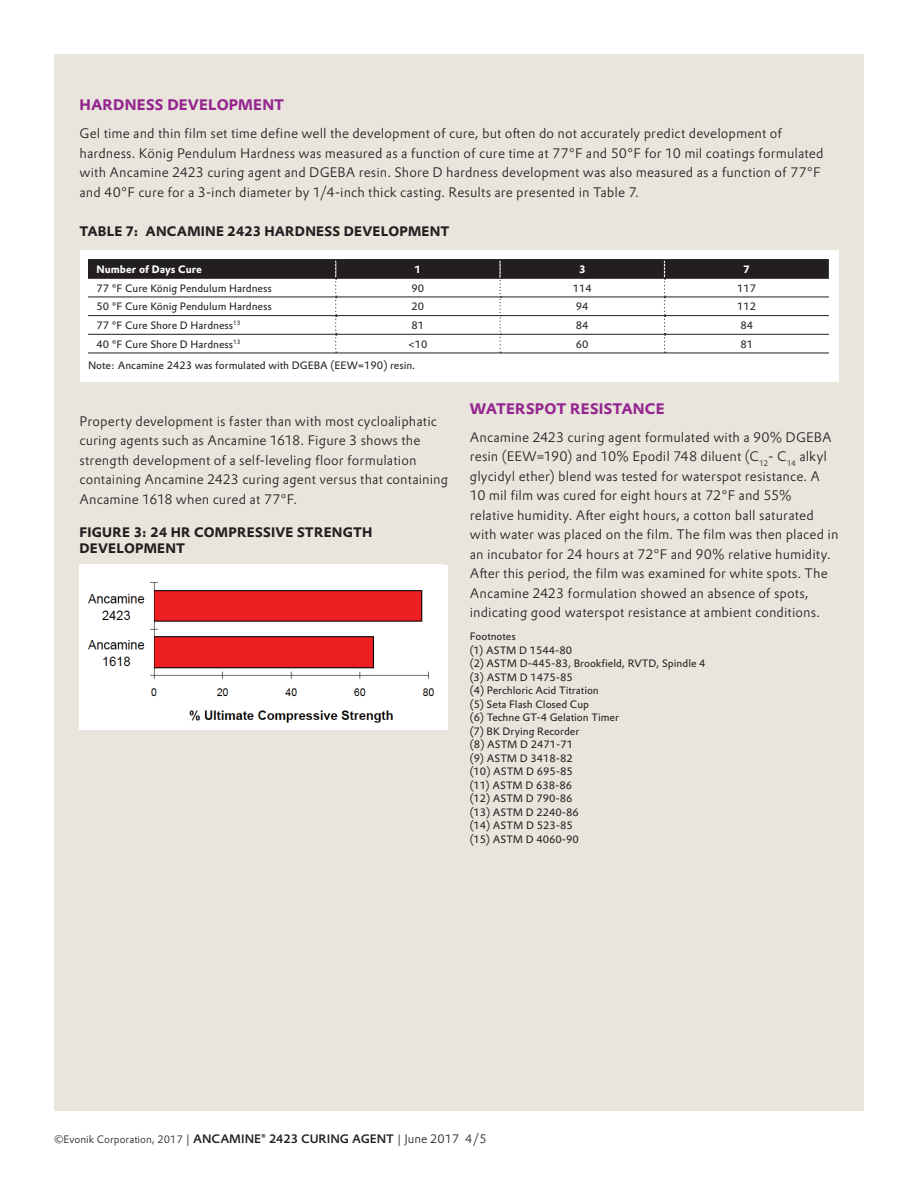
<style>
.page{position:relative;width:918px;height:1188px;background:#fff}
.page>*{position:absolute;margin:0;border:0;box-sizing:border-box;transform-origin:0 0}
.t1{font:700 15px "Evonik Prokyon";letter-spacing:.01em;color:#95268f}
.t2{font:300 13.5px/19.5px "Evonik Prokyon";letter-spacing:.01em;color:#231f20}
.t3{font:700 13.5px/16.5px "Evonik Prokyon";letter-spacing:.015em;color:#231f20}
.t4{font:500 12px "Evonik Prokyon";color:#231f20}
.t5{font:10.5px/13.5px "Evonik Prokyon";color:#231f20}
.t6{font:700 10.5px "Evonik Prokyon";color:#fff}
.s1{font-weight:300;font-size:10.5px}
.s2{font-weight:300}
</style>
<div class="page">
<div style="left:54px;top:54px;width:810px;height:1056px;background:#e9e5dd"></div>
<img style="left:80px;top:565px;width:364px;height:165px">
<div style="left:80px;top:251px;width:758px;height:131px;background:#fff"></div>
<svg style="left:88px;top:260px;width:741px;height:93px"></svg>
<hr style="left:88px;top:259px;width:248px;height:1px;background:#231f20">
<hr style="left:336px;top:259px;width:164px;height:1px;background:#231f20">
<hr style="left:500px;top:259px;width:164px;height:1px;background:#231f20">
<hr style="left:88px;top:278px;width:248px;height:1px;background:#231f20">
<hr style="left:336px;top:278px;width:164px;height:1px;background:#231f20">
<hr style="left:88px;top:297px;width:248px;height:1px;background:#231f20">
<hr style="left:336px;top:297px;width:164px;height:1px;background:#231f20">
<hr style="left:88px;top:315px;width:248px;height:1px;background:#231f20">
<hr style="left:336px;top:315px;width:164px;height:1px;background:#231f20">
<hr style="left:88px;top:334px;width:248px;height:1px;background:#231f20">
<hr style="left:336px;top:334px;width:164px;height:1px;background:#231f20">
<hr style="left:88px;top:353px;width:248px;height:1px;background:#231f20">
<hr style="left:336px;top:353px;width:164px;height:1px;background:#231f20">
<hr style="left:664px;top:259px;width:165px;height:1px;background:#231f20">
<hr style="left:501px;top:278px;width:163px;height:1px;background:#231f20">
<hr style="left:664px;top:278px;width:165px;height:1px;background:#231f20">
<hr style="left:501px;top:297px;width:163px;height:1px;background:#231f20">
<hr style="left:664px;top:297px;width:165px;height:1px;background:#231f20">
<hr style="left:501px;top:315px;width:163px;height:1px;background:#231f20">
<hr style="left:664px;top:315px;width:165px;height:1px;background:#231f20">
<hr style="left:501px;top:334px;width:163px;height:1px;background:#231f20">
<hr style="left:664px;top:334px;width:165px;height:1px;background:#231f20">
<hr style="left:500px;top:353px;width:164px;height:1px;background:#231f20">
<hr style="left:664px;top:353px;width:165px;height:1px;background:#231f20">
<p class="t1" style="left:80px;top:93px;width:206px">HARDNESS DEVELOPMENT</p>
<p class="t2" style="left:80px;top:123px;width:746px">Gel time and thin film set time define well the development of cure, but often do not accurately predict development of hardness. König Pendulum Hardness was measured as a function of cure time at 77°F and 50°F for 10 mil coatings formulated with Ancamine 2423 curing agent and DGEBA resin. Shore D hardness development was also measured as a function of 77°F and 40°F cure for a 3-inch diameter by 1/4-inch thick casting. Results are presented in Table 7.</p>
<p class="t3" style="left:80px;top:222px;width:372px">TABLE 7: ANCAMINE 2423 HARDNESS DEVELOPMENT</p>
<p class="t6" style="left:97px;top:261px;width:107px">Number of Days Cure</p>
<p class="t6" style="left:415px;top:261px;width:8px">1</p>
<p class="t6" style="left:579px;top:261px;width:8px">3</p>
<p class="t6" style="left:743px;top:261px;width:8px">7</p>
<p class="t5" style="left:97px;top:280px;width:177px">77 °F Cure König Pendulum Hardness</p>
<p class="t5" style="left:412px;top:280px;width:14px">90</p>
<p class="t5" style="left:573px;top:280px;width:20px">114</p>
<p class="t5" style="left:737px;top:280px;width:20px">117</p>
<p class="t5" style="left:97px;top:299px;width:177px">50 °F Cure König Pendulum Hardness</p>
<p class="t5" style="left:412px;top:299px;width:14px">20</p>
<p class="t5" style="left:576px;top:299px;width:14px">94</p>
<p class="t5" style="left:737px;top:299px;width:20px">112</p>
<p class="t5" style="left:97px;top:318px;width:146px">77 °F Cure Shore D Hardness<sup>13</sup></p>
<p class="t5" style="left:412px;top:318px;width:14px">81</p>
<p class="t5" style="left:576px;top:318px;width:14px">84</p>
<p class="t5" style="left:740px;top:318px;width:14px">84</p>
<p class="t5" style="left:97px;top:336px;width:146px">40 °F Cure Shore D Hardness<sup>13</sup></p>
<p class="t5" style="left:408px;top:336px;width:20px">&lt;10</p>
<p class="t5" style="left:576px;top:336px;width:14px">60</p>
<p class="t5" style="left:740px;top:336px;width:14px">81</p>
<p class="t5" style="left:88px;top:358px;width:329px">Note: Ancamine 2423 was formulated with DGEBA (EEW=190) resin.</p>
<p class="t2" style="left:80px;top:411px;width:370px">Property development is faster than with most cycloaliphatic curing agents such as Ancamine 1618. Figure 3 shows the strength development of a self-leveling floor formulation containing Ancamine 2423 curing agent versus that containing Ancamine 1618 when cured at 77°F.</p>
<p class="t3" style="left:80px;top:523px;width:294px">FIGURE 3: 24 HR COMPRESSIVE STRENGTH<br>DEVELOPMENT</p>
<p class="t1" style="left:470px;top:397px;width:196px">WATERSPOT RESISTANCE</p>
<p class="t2" style="left:470px;top:427px;width:370px">Ancamine 2423 curing agent formulated with a 90% DGEBA resin (EEW=190) and 10% Epodil 748 diluent (C<sub>12</sub>- C<sub>14</sub> alkyl glycidyl ether) blend was tested for waterspot resistance. A 10 mil film was cured for eight hours at 72°F and 55% relative humidity. After eight hours, a cotton ball saturated with water was placed on the film. The film was then placed in an incubator for 24 hours at 72°F and 90% relative humidity.<br>After this period, the film was examined for white spots. The Ancamine 2423 formulation showed an absence of spots, indicating good waterspot resistance at ambient conditions.</p>
<p class="t5" style="left:470px;top:629px;width:237px">Footnotes<br>(1) ASTM D 1544-80<br>(2) ASTM D-445-83, Brookfield, RVTD, Spindle 4 (3) ASTM D 1475-85<br>(4) Perchloric Acid Titration<br>(5) Seta Flash Closed Cup<br>(6) Techne GT-4 Gelation Timer<br>(7) BK Drying Recorder<br>(8) ASTM D 2471-71<br>(9) ASTM D 3418-82<br>(10) ASTM D 695-85<br>(11) ASTM D 638-86<br>(12) ASTM D 790-86<br>(13) ASTM D 2240-86<br>(14) ASTM D 523-85<br>(15) ASTM D 4060-90</p>
<p class="t4" style="left:54px;top:1129px;width:434px"><span class="s1">©Evonik Corporation, 2017</span> <span class="s2">|</span> ANCAMINE® 2423 CURING AGENT <span class="s2">| June 2017 4/5</span></p>
</div>
